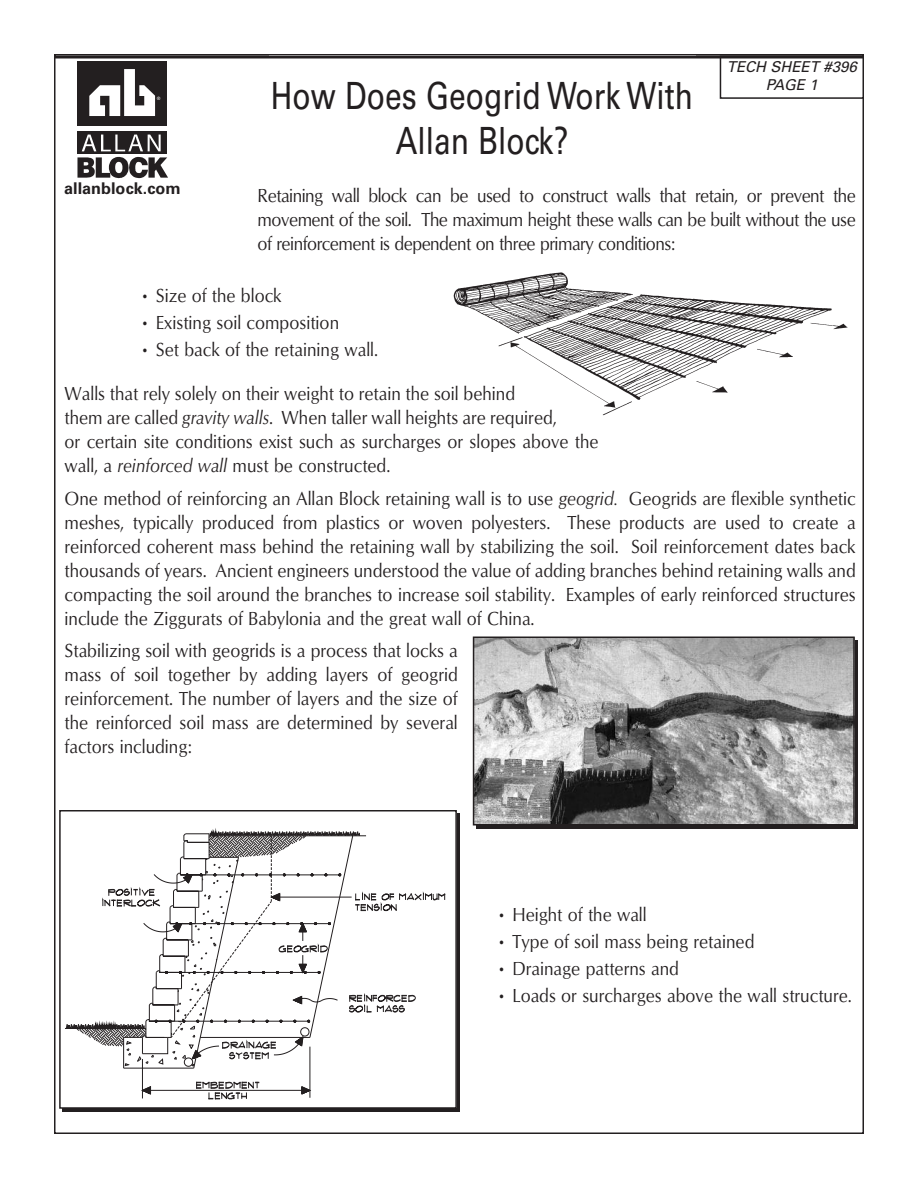
<style>
.page{position:relative;width:918px;height:1188px;background:#fff}
.page>*{position:absolute;margin:0;border:0;box-sizing:border-box;transform-origin:0 0}
.t1{font:37.5px/45px "Univers";color:#231f20;text-align:center;scale:.8 1}
.t2{font:19.5px/24px "Optimum";color:#231f20;text-align:justify;scale:.9 1}
.t3{font:700 16.2px "Univers";color:#231f20}
.t4{font:italic 15px/18px "Univers";color:#231f20;text-align:center}
.t5{font:condensed 4.65px "Frutiger";color:#fff}
.s1{font-style:italic}
</style>
<div class="page">
<div style="left:720px;top:56px;width:144px;height:43px;border:2px solid #231f20"></div>
<div style="left:476px;top:640px;width:382px;height:189px;background:#231f20"></div>
<img style="left:476px;top:640px;width:376px;height:183px">
<div style="left:473px;top:637px;width:382px;height:189px;border:2px solid #231f20"></div>
<img style="left:453px;top:272px;width:395px;height:144px">
<hr style="left:142px;top:1090px;width:168px;height:1px;background:#231f20">
<hr style="left:142px;top:1059px;width:1px;height:39px;background:#231f20">
<hr style="left:124px;top:1068px;width:70px;height:1px;background:#231f20">
<svg style="left:143px;top:1087px;width:8px;height:7px"></svg>
<svg style="left:196px;top:1082px;width:63px;height:18px"></svg>
<hr style="left:65px;top:1028px;width:81px;height:1px;background:#231f20">
<hr style="left:310px;top:1047px;width:1px;height:51px;background:#231f20">
<svg style="left:302px;top:1087px;width:8px;height:7px"></svg>
<svg style="left:66px;top:831px;width:379px;height:237px"></svg>
<div style="left:59px;top:810px;width:398px;height:299px;border:2px solid #231f20"></div>
<div style="left:77px;top:62px;width:90px;height:64px;background:#231f20"></div>
<svg style="left:89px;top:69px;width:66px;height:47px"></svg>
<svg style="left:77px;top:157px;width:91px;height:21px"></svg>
<div style="left:77px;top:131px;width:90px;height:23px;background:#231f20"></div>
<svg style="left:82px;top:135px;width:79px;height:16px"></svg>
<hr style="left:54px;top:56px;width:810px;height:2px;background:#231f20">
<p class="t5" style="left:157px;top:96px;width:5px">®</p>
<h1 class="t1" style="left:271px;top:77px;width:529px">How Does Geogrid Work With<br>Allan Block?</h1>
<p class="t4" style="left:727px;top:59px;width:132px">TECH SHEET #396<br>PAGE 1</p>
<p class="t3" style="left:64px;top:183px;width:118px">allanblock.com</p>
<p class="t2" style="left:258px;top:182px;width:666px">Retaining wall block can be used to construct walls that retain, or prevent the movement of the soil. The maximum height these walls can be built without the use of reinforcement is dependent on three primary conditions:</p>
<p class="t2" style="left:140px;top:282px;width:159px">• Size of the block</p>
<p class="t2" style="left:140px;top:309px;width:223px">• Existing soil composition</p>
<p class="t2" style="left:140px;top:336px;width:266px">• Set back of the retaining wall.</p>
<p class="t2" style="left:65px;top:381px;width:595px;text-align:left">Walls that rely solely on their weight to retain the soil behind<br>them are called <span class="s1">gravity walls</span>. When taller wall heights are required,<br>or certain site conditions exist such as surcharges or slopes above the wall, a <span class="s1">reinforced wall</span> must be constructed.</p>
<p class="t2" style="left:65px;top:485px;width:881px">One method of reinforcing an Allan Block retaining wall is to use <span class="s1">geogrid.</span> Geogrids are flexible synthetic meshes, typically produced from plastics or woven polyesters. These products are used to create a reinforced coherent mass behind the retaining wall by stabilizing the soil. Soil reinforcement dates back thousands of years. Ancient engineers understood the value of adding branches behind retaining walls and compacting the soil around the branches to increase soil stability. Examples of early reinforced structures include the Ziggurats of Babylonia and the great wall of China.</p>
<p class="t2" style="left:65px;top:638px;width:438px">Stabilizing soil with geogrids is a process that locks a mass of soil together by adding layers of geogrid reinforcement. The number of layers and the size of the reinforced soil mass are determined by several factors including:</p>
<p class="t2" style="left:497px;top:902px;width:168px">• Height of the wall</p>
<p class="t2" style="left:497px;top:929px;width:288px">• Type of soil mass being retained</p>
<p class="t2" style="left:497px;top:956px;width:204px">• Drainage patterns and</p>
<p class="t2" style="left:497px;top:983px;width:396px">• Loads or surcharges above the wall structure.</p>
</div>
